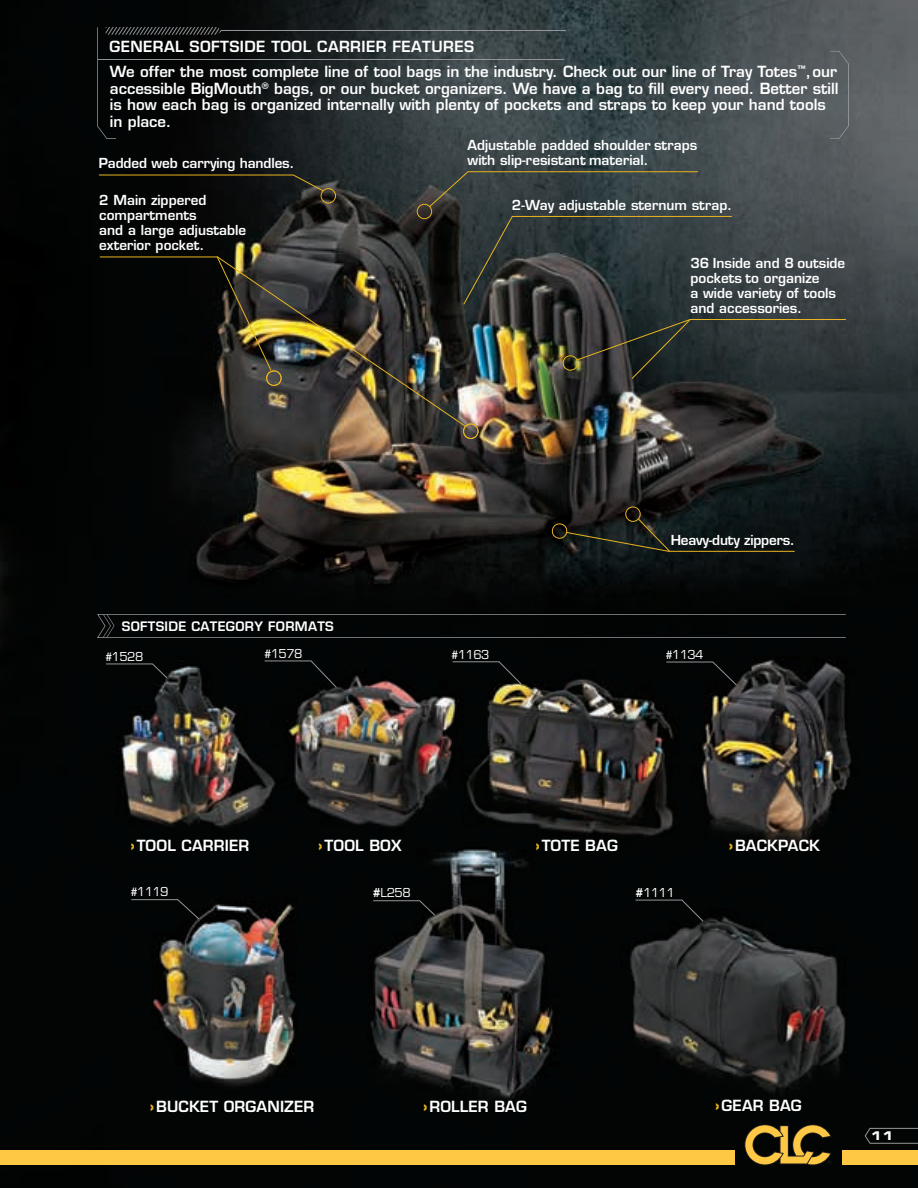
<style>
.page{position:relative;width:918px;height:1188px;background:#fff}
.page>*{position:absolute;margin:0;border:0;box-sizing:border-box;transform-origin:0 0}
.Paragraph_Style_1{font:600 15px/16.5px "Eurostile";color:#fff}
.Paragraph_Style_1-2{font:600 15px "Eurostile";letter-spacing:.025em;color:#fff}
.Paragraph_Style_1-3{font:600 13.5px/15px "Eurostile";color:#fff}
.Paragraph_Style_1-4{font:600 12.75px "Eurostile";letter-spacing:.025em;color:#fff}
.Paragraph_Style_1-5{font:12px "Eurostile";letter-spacing:-.04em;color:#fff}
.t1{font:12px "Eurostile Bold Extended Two";color:#fff}
.s1{font-family:"Helvetica Neue";font-weight:500}
.s2{font-family:"Helvetica Neue";font-weight:900;font-size:16.5px;color:#e9b41f}
.s3{font-weight:600}
</style>
<div class="page">
<img style="left:0;top:0;width:918px;height:1188px">
<svg style="left:744px;top:1124px;width:88px;height:41px;background:#725b23"></svg>
<div style="left:0;top:1150px;width:735px;height:15px;background:#fec844"></div>
<div style="left:843px;top:1150px;width:75px;height:15px;background:#fec844"></div>
<svg style="left:865px;top:1128px;width:53px;height:16px"></svg>
<svg style="left:830px;top:51px;width:19px;height:88px;background:#5b6265"></svg>
<hr style="left:221px;top:30px;width:344px;height:1px;background:#939598">
<hr style="left:98px;top:60px;width:466px;height:1px;background:#939598">
<div style="left:97px;top:27px;width:125px;height:112px;background:#030505"></div>
<svg style="left:98px;top:174px;width:226px;height:18px;background:#17160e"></svg>
<div style="left:321px;top:188px;width:15px;height:15px;border:1px solid #e9b41f;border-radius:50%"></div>
<div style="left:417px;top:204px;width:15px;height:15px;border:1px solid #e9b41f;border-radius:50%"></div>
<svg style="left:428px;top:171px;width:271px;height:37px;background:#3b4442"></svg>
<svg style="left:463px;top:216px;width:270px;height:90px;background:#343b3b"></svg>
<div style="left:625px;top:507px;width:16px;height:15px;border:1px solid #e9b41f;border-radius:50%"></div>
<svg style="left:463px;top:424px;width:15px;height:15px"></svg>
<div style="left:463px;top:424px;width:16px;height:15px;border:1px solid #e9b41f;border-radius:50%"></div>
<img style="left:99px;top:256px;width:368px;height:172px">
<svg style="left:97px;top:614px;width:749px;height:24px;background:#0b0e0e"></svg>
<svg style="left:105px;top:663px;width:63px;height:16px"></svg>
<svg style="left:264px;top:660px;width:74px;height:29px;background:#080a0a"></svg>
<svg style="left:452px;top:661px;width:70px;height:24px;background:#0a0c0c"></svg>
<svg style="left:665px;top:661px;width:73px;height:25px;background:#080b0a"></svg>
<img style="left:216px;top:255px;width:67px;height:132px">
<svg style="left:562px;top:318px;width:285px;height:62px;background:#2e3331"></svg>
<svg style="left:130px;top:899px;width:70px;height:21px"></svg>
<svg style="left:372px;top:900px;width:64px;height:17px"></svg>
<svg style="left:635px;top:899px;width:69px;height:24px;background:#090b0b"></svg>
<svg style="left:551px;top:518px;width:245px;height:34px;background:#191d18"></svg>
<p class="Paragraph_Style_1-2" style="left:109px;top:37px;width:366px">GENERAL SOFTSIDE TOOL CARRIER FEATURES</p>
<p class="Paragraph_Style_1" style="left:110px;top:63px;width:730px">We offer the most complete line of tool bags in the industry. Check out our line of Tray Totes<sup>™</sup>, our accessible BigMouth<sup>®</sup> bags, or our bucket organizers. We have a bag to fill every need. Better still is how each bag is organized internally with plenty of pockets and straps to keep your hand tools in place.</p>
<p class="Paragraph_Style_1-3" style="left:99px;top:156px;width:197px">Padded web carrying handles.</p>
<p class="Paragraph_Style_1-3" style="left:99px;top:193px;width:149px">2 Main zippered compartments<br>and a large adjustable exterior pocket.</p>
<p class="Paragraph_Style_1-3" style="left:468px;top:138px;width:231px">Adjustable padded shoulder straps with slip-resistant material.</p>
<p class="Paragraph_Style_1-3" style="left:512px;top:197px;width:222px">2-Way adjustable sternum strap.</p>
<p class="Paragraph_Style_1-3" style="left:691px;top:255px;width:156px">36 Inside and 8 outside pockets to organize<br>a wide variety of tools and accessories.</p>
<p class="Paragraph_Style_1-3" style="left:671px;top:532px;width:126px">Heavy-duty zippers.</p>
<p class="Paragraph_Style_1-4" style="left:122px;top:618px;width:213px">SOFTSIDE CATEGORY FORMATS</p>
<p class="Paragraph_Style_1-5" style="left:105px;top:650px;width:39px"><span class="s1">#</span>1528</p>
<p class="Paragraph_Style_1-5" style="left:265px;top:646px;width:39px"><span class="s1">#</span>1578</p>
<p class="Paragraph_Style_1-5" style="left:452px;top:647px;width:39px"><span class="s1">#</span>1163</p>
<p class="Paragraph_Style_1-5" style="left:666px;top:647px;width:39px"><span class="s1">#</span>1134</p>
<p class="Paragraph_Style_1" style="left:131px;top:837px;width:120px"><span class="s2">›</span>TOOL CARRIER</p>
<p class="Paragraph_Style_1" style="left:319px;top:837px;width:84px"><span class="s2">›</span>TOOL BOX</p>
<p class="Paragraph_Style_1" style="left:536px;top:837px;width:84px"><span class="s2">›</span>TOTE BAG</p>
<p class="Paragraph_Style_1" style="left:729px;top:837px;width:93px"><span class="s2">›</span>BACKPACK</p>
<p class="Paragraph_Style_1-5" style="left:131px;top:885px;width:39px"><span class="s1">#</span>1119</p>
<p class="Paragraph_Style_1-5" style="left:373px;top:886px;width:40px"><span class="s3">#</span>L258</p>
<p class="Paragraph_Style_1-5" style="left:635px;top:885px;width:41px"><span class="s3">#</span>1111</p>
<p class="Paragraph_Style_1" style="left:150px;top:1098px;width:166px"><span class="s2">›</span>BUCKET ORGANIZER</p>
<p class="Paragraph_Style_1" style="left:423px;top:1098px;width:105px"><span class="s2">›</span>ROLLER BAG</p>
<p class="Paragraph_Style_1" style="left:716px;top:1097px;width:88px"><span class="s2">›</span>GEAR BAG</p>
<p class="t1" style="left:870px;top:1128px;width:25px">11</p>
</div>
